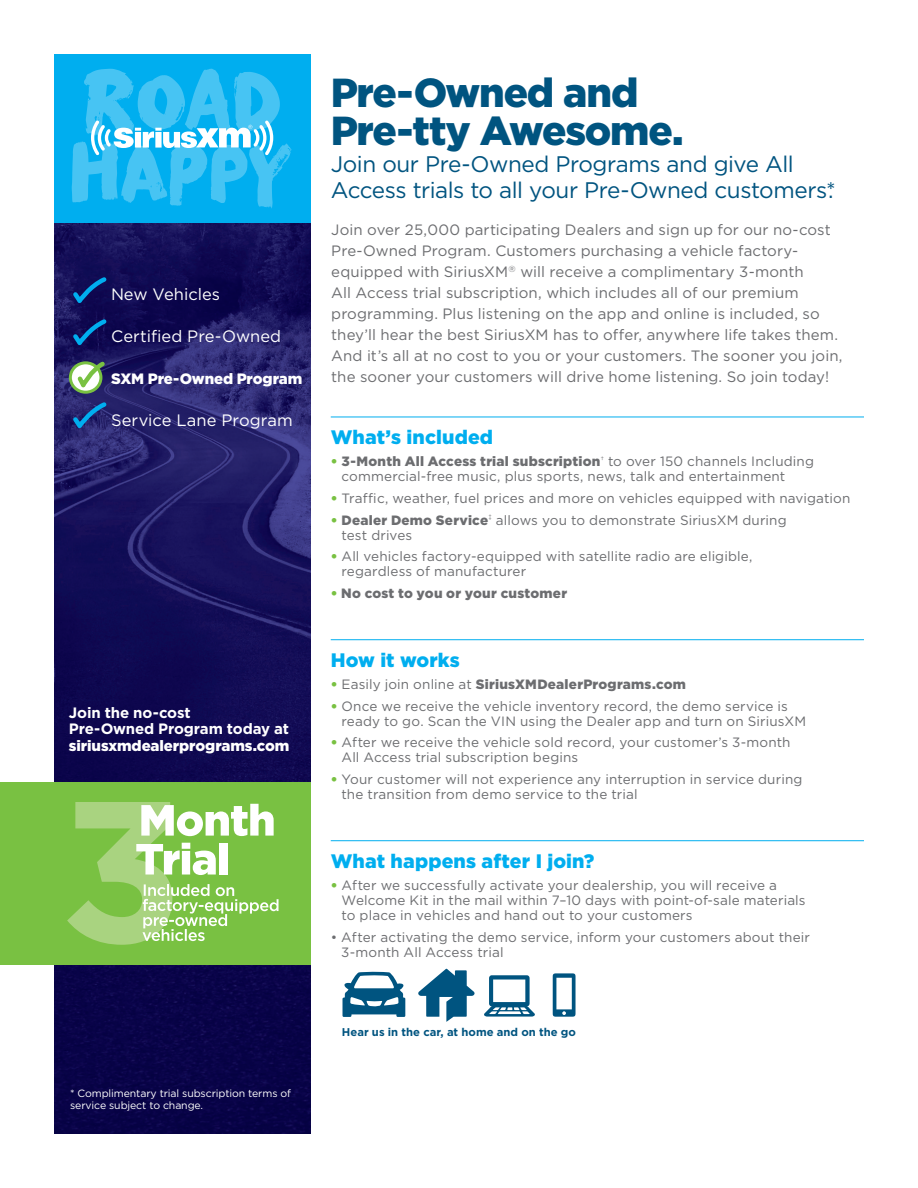
<style>
.page{position:relative;width:918px;height:1188px;background:#fff}
.page>*{position:absolute;margin:0;border:0;box-sizing:border-box;transform-origin:0 0}
.t1{font:900 40.5px/37.5px "Gotham";letter-spacing:-.03em;color:#005480}
.t2{font:22.5px/25.5px "Gotham";letter-spacing:-.02em;color:#005480}
.Section_header{font:900 19.5px "Gotham";letter-spacing:.005em;color:#00aeef}
.t3{font:16.5px "Gotham";color:#fff}
.Section_text{font:15px/21px "Gotham";letter-spacing:.005em;color:#6c6d70}
.t4{font:700 15px/16.5px "Gotham";letter-spacing:-.01em;color:#fff}
.t5{font:900 15px "Gotham";letter-spacing:-.01em;color:#fff}
.Section_text-2{font:13.5px/15px "Gotham";letter-spacing:.01em;color:#6c6d70}
.Section_text-3{font:900 13.5px "Gotham";letter-spacing:.02em;color:#6c6d70}
.t6{font:700 11.25px "Gotham";color:#005480}
.t7{font:10.5px/12px "Gotham";letter-spacing:-.01em;color:#fff}
.s1{font-weight:900}
.s2{font-weight:900;color:#79c142}
.s3{color:#79c142}
.s4{font-weight:400}
</style>
<div class="page">
<img style="left:54px;top:222px;width:256px;height:912px">
<div style="left:54px;top:54px;width:256px;height:168px;background:#00aeef"></div>
<svg style="left:72px;top:69px;width:220px;height:140px"></svg>
<hr style="left:331px;top:417px;width:533px;height:1px;background:#00aeef">
<hr style="left:331px;top:639px;width:533px;height:1px;background:#00aeef">
<hr style="left:331px;top:840px;width:533px;height:1px;background:#00aeef">
<div style="left:0;top:782px;width:310px;height:183px;background:#79c142"></div>
<svg style="left:67px;top:802px;width:212px;height:143px"></svg>
<svg style="left:69px;top:274px;width:41px;height:31px"></svg>
<svg style="left:69px;top:316px;width:41px;height:31px"></svg>
<svg style="left:69px;top:399px;width:41px;height:31px"></svg>
<svg style="left:70px;top:363px;width:31px;height:29px"></svg>
<div style="left:69px;top:361px;width:33px;height:33px;border:3px solid #79c142;border-radius:50%"></div>
<svg style="left:74px;top:358px;width:35px;height:32px"></svg>
<svg style="left:418px;top:969px;width:57px;height:53px"></svg>
<svg style="left:553px;top:973px;width:23px;height:44px"></svg>
<svg style="left:484px;top:975px;width:51px;height:42px"></svg>
<svg style="left:343px;top:971px;width:62px;height:46px"></svg>
<p class="t3" style="left:111px;top:285px;width:111px">New Vehicles</p>
<p class="t3" style="left:111px;top:327px;width:172px">Certified Pre-Owned</p>
<p class="t5" style="left:111px;top:370px;width:193px">SXM Pre-Owned Program</p>
<p class="t3" style="left:111px;top:411px;width:183px">Service Lane Program</p>
<p class="t4" style="left:69px;top:704px;width:222px">Join the no-cost<br>Pre-Owned Program today at <span class="s1">siriusxmdealerprograms.com</span></p>
<p class="t7" style="left:70px;top:1087px;width:222px">* Complimentary trial subscription terms of service subject to change.</p>
<p class="t1" style="left:331px;top:73px;width:354px">Pre-Owned and<br>Pre-tty Awesome.</p>
<p class="t2" style="left:331px;top:151px;width:506px">Join our Pre-Owned Programs and give All<br>Access trials to all your Pre-Owned customers*.</p>
<p class="Section_text" style="left:331px;top:219px;width:513px">Join over 25,000 participating Dealers and sign up for our no-cost Pre-Owned Program. Customers purchasing a vehicle factory&shy;equipped with SiriusXM<sup>®</sup> will receive a complimentary 3-month<br>All Access trial subscription, which includes all of our premium programming. Plus listening on the app and online is included, so they’ll hear the best SiriusXM has to offer, anywhere life takes them.<br>And it’s all at no cost to you or your customers. The sooner you join, the sooner your customers will drive home listening. So join today!</p>
<p class="Section_header" style="left:331px;top:426px;width:164px">What’s included</p>
<p class="Section_text-2" style="left:342px;top:454px;width:474px;text-indent:-11px"><span class="s2">•</span> <span class="s1">3-Month All Access trial subscription</span><sup>†</sup> to over 150 channels Including commercial-free music, plus sports, news, talk and entertainment</p>
<p class="Section_text-2" style="left:331px;top:490px;width:521px"><span class="s2">•</span> Traffic, weather, fuel prices and more on vehicles equipped with navigation</p>
<p class="Section_text-2" style="left:342px;top:512px;width:447px;text-indent:-11px"><span class="s2">•</span> <span class="s1">Dealer Demo Service</span><sup>‡</sup> allows you to demonstrate SiriusXM during test drives</p>
<p class="Section_text-2" style="left:342px;top:549px;width:412px;text-indent:-11px"><span class="s2">•</span> All vehicles factory-equipped with satellite radio are eligible, regardless of manufacturer</p>
<p class="Section_text-3" style="left:331px;top:586px;width:238px"><span class="s3">•</span> No cost to you or your customer</p>
<p class="Section_header" style="left:331px;top:649px;width:131px">How it works</p>
<p class="Section_text-3" style="left:331px;top:676px;width:357px"><span class="s3">•</span> <span class="s4">Easily join online at</span> SiriusXMDealerPrograms.com</p>
<p class="Section_text-2" style="left:342px;top:698px;width:466px;text-indent:-11px"><span class="s2">•</span> Once we receive the vehicle inventory record, the demo service is ready to go. Scan the VIN using the Dealer app and turn on SiriusXM</p>
<p class="Section_text-2" style="left:342px;top:735px;width:451px;text-indent:-11px"><span class="s2">•</span> After we receive the vehicle sold record, your customer’s 3-month<br>All Access trial subscription begins</p>
<p class="Section_text-2" style="left:342px;top:772px;width:462px;text-indent:-11px"><span class="s2">•</span> Your customer will not experience any interruption in service during the transition from demo service to the trial</p>
<p class="Section_header" style="left:331px;top:850px;width:265px">What happens after I join?</p>
<p class="Section_text-2" style="left:342px;top:877px;width:466px;text-indent:-11px"><span class="s2">•</span> After we successfully activate your dealership, you will receive a<br>Welcome Kit in the mail within 7–10 days with point-of-sale materials to place in vehicles and hand out to your customers</p>
<p class="Section_text-2" style="left:341px;top:929px;width:470px;text-indent:-11px">• After activating the demo service, inform your customers about their<br>3-month All Access trial</p>
<p class="t6" style="left:342px;top:1026px;width:236px">Hear us in the car, at home and on the go</p>
</div>
